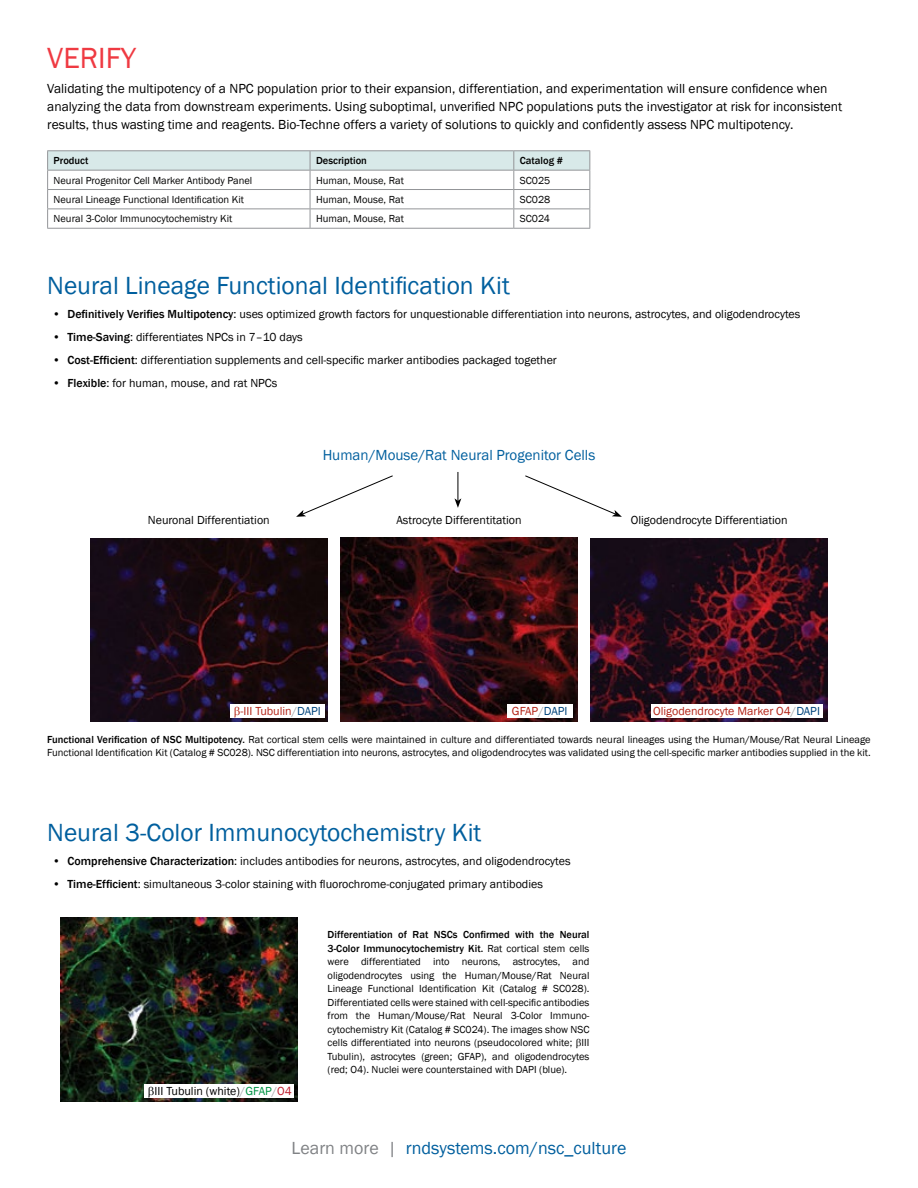
<style>
.page{position:relative;width:918px;height:1188px;background:#fff}
.page>*{position:absolute;margin:0;border:0;box-sizing:border-box;transform-origin:0 0}
.t1{font:30px "Franklin Gothic";color:#ef3a42}
.t2{font:25.5px "Franklin Gothic";color:#005f9e}
.t3{font:18px "Franklin Gothic";color:#005f9e}
.t4{font:15px "Franklin Gothic";color:#005f9e}
.t5{font:13.5px/18px "Franklin Gothic";color:#000}
.t6{font:12px "Franklin Gothic";color:#000}
.t7{font:12px "Franklin Gothic";color:#b32317}
.t8{font:10.5px/13.5px "Franklin Gothic";color:#000}
.t9{font:500 10.5px "Franklin Gothic";color:#000}
.s1{font-weight:500}
.s2{color:#a7a9ac}
.s3{color:#00447c}
.s4{color:#009444}
.s5{color:#be1e2d}
.s6{color:#808285}
</style>
<div class="page">
<img style="left:340px;top:538px;width:238px;height:183px">
<div style="left:507px;top:704px;width:66px;height:14px;background:#fff"></div>
<img style="left:90px;top:538px;width:238px;height:184px">
<div style="left:230px;top:705px;width:94px;height:13px;background:#fff"></div>
<img style="left:590px;top:538px;width:238px;height:184px">
<div style="left:651px;top:705px;width:172px;height:13px;background:#fff"></div>
<svg style="left:454px;top:472px;width:7px;height:36px"></svg>
<svg style="left:296px;top:475px;width:97px;height:42px"></svg>
<svg style="left:525px;top:475px;width:97px;height:42px"></svg>
<img style="left:60px;top:918px;width:238px;height:183px">
<div style="left:145px;top:1084px;width:149px;height:14px;background:#fff"></div>
<hr style="left:47px;top:150px;width:263px;height:1px;background:#939598">
<hr style="left:310px;top:150px;width:204px;height:1px;background:#939598">
<hr style="left:514px;top:150px;width:76px;height:1px;background:#939598">
<svg style="left:47px;top:151px;width:543px;height:77px"></svg>
<hr style="left:47px;top:209px;width:263px;height:1px;background:#939598">
<hr style="left:47px;top:228px;width:263px;height:1px;background:#939598">
<hr style="left:310px;top:209px;width:204px;height:1px;background:#939598">
<hr style="left:514px;top:209px;width:76px;height:1px;background:#939598">
<hr style="left:310px;top:228px;width:204px;height:1px;background:#939598">
<hr style="left:514px;top:228px;width:76px;height:1px;background:#939598">
<h1 class="t1" style="left:47px;top:40px;width:90px">VERIFY</h1>
<p class="t5" style="left:47px;top:80px;width:797px">Validating the multipotency of a NPC population prior to their expansion, differentiation, and experimentation will ensure confidence when analyzing the data from downstream experiments. Using suboptimal, unverified NPC populations puts the investigator at risk for inconsistent results, thus wasting time and reagents. Bio-Techne offers a variety of solutions to quickly and confidently assess NPC multipotency.</p>
<p class="t9" style="left:54px;top:154px;width:36px">Product</p>
<p class="t9" style="left:316px;top:154px;width:52px">Description</p>
<p class="t9" style="left:520px;top:154px;width:45px">Catalog #</p>
<p class="t8" style="left:54px;top:173px;width:200px">Neural Progenitor Cell Marker Antibody Panel</p>
<p class="t8" style="left:316px;top:173px;width:89px">Human, Mouse, Rat</p>
<p class="t8" style="left:520px;top:173px;width:32px">SC025</p>
<p class="t8" style="left:54px;top:193px;width:192px">Neural Lineage Functional Identification Kit</p>
<p class="t8" style="left:316px;top:193px;width:89px">Human, Mouse, Rat</p>
<p class="t8" style="left:520px;top:193px;width:32px">SC028</p>
<p class="t8" style="left:54px;top:212px;width:180px">Neural 3-Color Immunocytochemistry Kit</p>
<p class="t8" style="left:316px;top:212px;width:89px">Human, Mouse, Rat</p>
<p class="t8" style="left:520px;top:212px;width:32px">SC024</p>
<h2 class="t2" style="left:47px;top:270px;width:464px">Neural Lineage Functional Identification Kit</h2>
<p class="t6" style="left:52px;top:306px;width:749px"><span class="s1">• Definitively Verifies Multipotency</span>: uses optimized growth factors for unquestionable differentiation into neurons, astrocytes, and oligodendrocytes</p>
<p class="t6" style="left:52px;top:329px;width:252px"><span class="s1">• Time-Saving</span>: differentiates NPCs in 7–10 days</p>
<p class="t6" style="left:52px;top:353px;width:506px"><span class="s1">• Cost-Efficient</span>: differentiation supplements and cell-specific marker antibodies packaged together</p>
<p class="t6" style="left:52px;top:376px;width:226px"><span class="s1">• Flexible</span>: for human, mouse, and rat NPCs</p>
<p class="t6" style="left:148px;top:513px;width:123px">Neuronal Differentiation</p>
<h3 class="t4" style="left:323px;top:446px;width:274px">Human/Mouse/Rat Neural Progenitor Cells</h3>
<p class="t6" style="left:396px;top:513px;width:127px">Astrocyte Differentitation</p>
<p class="t6" style="left:631px;top:513px;width:158px">Oligodendrocyte Differentiation</p>
<p class="t7" style="left:240px;top:703px;width:82px">-III Tubulin<span class="s2">/</span><span class="s3">DAPI</span></p>
<p class="t7" style="left:512px;top:703px;width:57px">GFAP<span class="s2">/</span><span class="s3">DAPI</span></p>
<p class="t7" style="left:653px;top:703px;width:168px">Oligodendrocyte Marker O4<span class="s2">/</span><span class="s3">DAPI</span></p>
<p class="t8" style="left:47px;top:733px;width:825px"><span class="s1">Functional Verification of NSC Multipotency.</span> Rat cortical stem cells were maintained in culture and differentiated towards neural lineages using the Human/Mouse/Rat Neural Lineage<br>Functional Identification Kit (Catalog # SC028). NSC differentiation into neurons, astrocytes, and oligodendrocytes was validated using the cell-specific marker antibodies supplied in the kit.</p>
<h2 class="t2" style="left:47px;top:817px;width:436px">Neural 3-Color Immunocytochemistry Kit</h2>
<p class="t6" style="left:52px;top:853px;width:520px"><span class="s1">• Comprehensive Characterization</span>: includes antibodies for neurons, astrocytes, and oligodendrocytes</p>
<p class="t6" style="left:52px;top:876px;width:492px"><span class="s1">• Time-Efficient</span>: simultaneous 3-color staining with fluorochrome-conjugated primary antibodies</p>
<p class="t6" style="left:155px;top:1083px;width:139px">III Tubulin (white)<span class="s2">/</span><span class="s4">GFAP</span><span class="s2">/</span><span class="s5">O4</span></p>
<p class="t8" style="left:328px;top:928px;width:263px;text-align:justify"><span class="s1">Differentiation of Rat NSCs Confirmed with the Neural 3-Color Immunocytochemistry Kit.</span> Rat cortical stem cells were differentiated into neurons, astrocytes, and oligodendrocytes using the Human/Mouse/Rat Neural Lineage Functional Identification Kit (Catalog # SC028).<br>Differentiated cells were stained with cell-specific antibodies from the Human/Mouse/Rat Neural 3-Color Immuno&shy;cytochemistry Kit (Catalog # SC024). The images show NSC cells differentiated into neurons (pseudocolored white; III Tubulin), astrocytes (green; GFAP), and oligodendrocytes (red; O4). Nuclei were counterstained with DAPI (blue).</p>
<h3 class="t3" style="left:292px;top:1136px;width:336px"><span class="s6">Learn more |</span> rndsystems.com/nsc_culture</h3>
</div>
